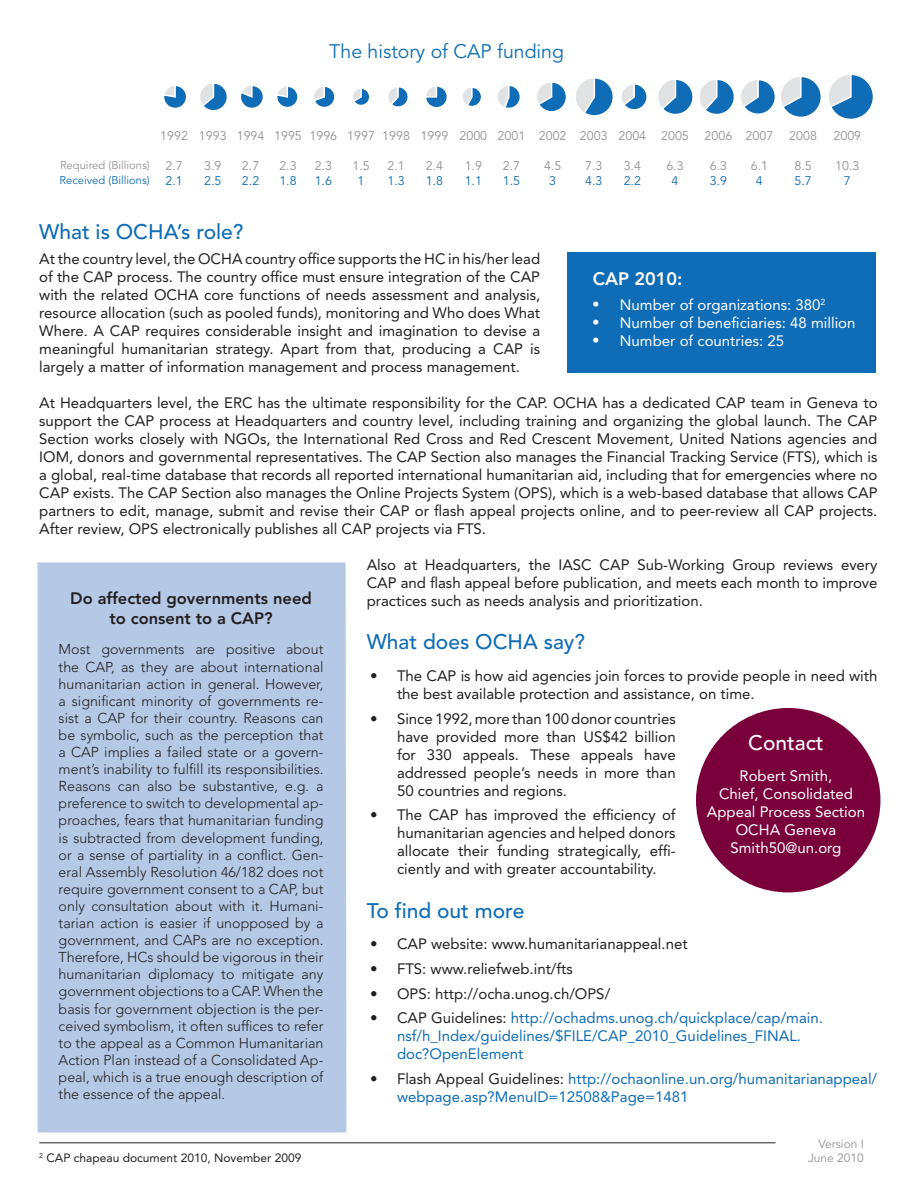
<style>
.page{position:relative;width:918px;height:1188px;background:#fff}
.page>*{position:absolute;margin:0;border:0;box-sizing:border-box;transform-origin:0 0}
.t1{font:500 21px "Avenir LT Std";color:#0f6cb6}
.t2{font:500 21px "Avenir LT Std";color:#fff}
.t3{font:19.5px "Avenir LT Std";color:#0d6cb6}
.t4{font:800 18px "Avenir LT Std";color:#fff}
.t5{font:800 16.5px "Avenir LT Std";color:#231f20}
.Bullets{font:15px/18px "Avenir LT Std";color:#231f20;text-align:justify}
.Bullets-2{font:15px/18px "Avenir LT Std";color:#0f6cb6}
.t6{font:15px/18px "Avenir LT Std";color:#fff;text-align:center}
.t7{font:300 14.25px/17.1px "Avenir LT Std";color:#231f20;text-align:justify}
.t8{font:12.45px/15px "Avenir LT Std";color:#919295}
.t9{font:12px "Avenir LT Std";color:#231f20}
.t10{font:12px "Avenir LT Std";color:#919295}
.t11{font:11.25px/15px "Avenir LT Std";color:#919295}
.s1{color:#0f6cb6}
.s2{color:#231f20}
.s3{font-family:"Times";font-size:18px}
</style>
<div class="page">
<div style="left:38px;top:562px;width:308px;height:570px;background:#b5c9e7"></div>
<div style="left:696px;top:708px;width:184px;height:184px;background:#7a003b;border-radius:50%"></div>
<svg style="left:164px;top:86px;width:22px;height:22px"></svg>
<svg style="left:200px;top:83px;width:27px;height:27px"></svg>
<svg style="left:241px;top:86px;width:22px;height:22px"></svg>
<svg style="left:277px;top:87px;width:21px;height:20px"></svg>
<svg style="left:314px;top:87px;width:21px;height:20px"></svg>
<svg style="left:353px;top:89px;width:16px;height:16px"></svg>
<svg style="left:388px;top:87px;width:20px;height:20px"></svg>
<svg style="left:426px;top:87px;width:21px;height:20px"></svg>
<svg style="left:463px;top:88px;width:18px;height:18px"></svg>
<svg style="left:498px;top:86px;width:22px;height:22px"></svg>
<svg style="left:537px;top:78px;width:110px;height:38px"></svg>
<svg style="left:658px;top:75px;width:215px;height:44px"></svg>
<div style="left:567px;top:252px;width:309px;height:121px;background:#0f6cb6"></div>
<hr style="left:39px;top:1143px;width:736px;height:1px;background:#231f20">
<p class="t3" style="left:329px;top:40px;width:236px">The history of CAP funding</p>
<p class="t11" style="left:60px;top:158px;width:92px">Required (Billions)<br><span class="s1">Received (Billions)</span></p>
<p class="t8" style="left:160px;top:128px;width:29px">1992</p>
<p class="t8" style="left:165px;top:158px;width:19px">2.7<br><span class="s1">2.1</span></p>
<p class="t8" style="left:199px;top:128px;width:29px">1993</p>
<p class="t8" style="left:204px;top:158px;width:19px">3.9<br><span class="s1">2.5</span></p>
<p class="t8" style="left:237px;top:128px;width:29px">1994</p>
<p class="t8" style="left:242px;top:158px;width:19px">2.7<br><span class="s1">2.2</span></p>
<p class="t8" style="left:274px;top:128px;width:29px">1995</p>
<p class="t8" style="left:279px;top:158px;width:19px">2.3<br><span class="s1">1.8</span></p>
<p class="t8" style="left:310px;top:128px;width:29px">1996</p>
<p class="t8" style="left:315px;top:158px;width:19px">2.3<br><span class="s1">1.6</span></p>
<p class="t8" style="left:347px;top:128px;width:29px">1997</p>
<p class="t8" style="left:352px;top:158px;width:19px;text-align:center">1.5<br><span class="s1">1</span></p>
<p class="t8" style="left:382px;top:128px;width:29px">1998</p>
<p class="t8" style="left:387px;top:158px;width:19px">2.1<br><span class="s1">1.3</span></p>
<p class="t8" style="left:421px;top:128px;width:29px">1999</p>
<p class="t8" style="left:426px;top:158px;width:19px">2.4<br><span class="s1">1.8</span></p>
<p class="t8" style="left:459px;top:128px;width:29px">2000</p>
<p class="t8" style="left:465px;top:158px;width:19px">1.9<br><span class="s1">1.1</span></p>
<p class="t8" style="left:498px;top:128px;width:29px">2001</p>
<p class="t8" style="left:503px;top:158px;width:19px">2.7<br><span class="s1">1.5</span></p>
<p class="t8" style="left:539px;top:128px;width:29px">2002</p>
<p class="t8" style="left:544px;top:158px;width:19px;text-align:center">4.5<br><span class="s1">3</span></p>
<p class="t8" style="left:580px;top:128px;width:29px">2003</p>
<p class="t8" style="left:585px;top:158px;width:19px">7.3<br><span class="s1">4.3</span></p>
<p class="t8" style="left:618px;top:128px;width:29px">2004</p>
<p class="t8" style="left:624px;top:158px;width:19px">3.4<br><span class="s1">2.2</span></p>
<p class="t8" style="left:661px;top:128px;width:29px">2005</p>
<p class="t8" style="left:666px;top:158px;width:19px;text-align:center">6.3<br><span class="s1">4</span></p>
<p class="t8" style="left:705px;top:128px;width:29px">2006</p>
<p class="t8" style="left:710px;top:158px;width:19px">6.3<br><span class="s1">3.9</span></p>
<p class="t8" style="left:746px;top:128px;width:29px">2007</p>
<p class="t8" style="left:751px;top:158px;width:19px;text-align:center">6.1<br><span class="s1">4</span></p>
<p class="t8" style="left:789px;top:128px;width:29px">2008</p>
<p class="t8" style="left:794px;top:158px;width:19px">8.5<br><span class="s1">5.7</span></p>
<p class="t8" style="left:833px;top:128px;width:29px">2009</p>
<p class="t8" style="left:835px;top:158px;width:26px;text-align:center">10.3<br><span class="s1">7</span></p>
<p class="t1" style="left:39px;top:220px;width:206px">What is OCHA’s role?</p>
<p class="Bullets" style="left:39px;top:250px;width:502px">At the country level, the OCHA country office supports the HC in his/her lead of the CAP process. The country office must ensure integration of the CAP with the related OCHA core functions of needs assessment and analysis, resource allocation (such as pooled funds), monitoring and Who does What Where. A CAP requires considerable insight and imagination to devise a meaningful humanitarian strategy. Apart from that, producing a CAP is largely a matter of information management and process management.</p>
<p class="Bullets" style="left:39px;top:394px;width:840px">At Headquarters level, the ERC has the ultimate responsibility for the CAP. OCHA has a dedicated CAP team in Geneva to support the CAP process at Headquarters and country level, including training and organizing the global launch. The CAP Section works closely with NGOs, the International Red Cross and Red Crescent Movement, United Nations agencies and IOM, donors and governmental representatives. The CAP Section also manages the Financial Tracking Service (FTS), which is a global, real-time database that records all reported international humanitarian aid, including that for emergencies where no CAP exists. The CAP Section also manages the Online Projects System (OPS), which is a web-based database that allows CAP partners to edit, manage, submit and revise their CAP or flash appeal projects online, and to peer-review all CAP projects.<br>After review, OPS electronically publishes all CAP projects via FTS.</p>
<p class="Bullets" style="left:367px;top:556px;width:512px">Also at Headquarters, the IASC CAP Sub-Working Group reviews every CAP and flash appeal before publication, and meets each month to improve practices such as needs analysis and prioritization.</p>
<p class="t1" style="left:367px;top:630px;width:220px">What does OCHA say?</p>
<p class="Bullets" style="left:397px;top:667px;width:482px;text-indent:-27px">• The CAP is how aid agencies join forces to provide people in need with the best available protection and assistance, on time.</p>
<p class="Bullets" style="left:397px;top:709px;width:280px;text-indent:-27px">• Since 1992, more than 100 donor countries have provided more than US$42 billion for 330 appeals. These appeals have addressed people’s needs in more than 50 countries and regions.</p>
<p class="Bullets" style="left:397px;top:806px;width:280px;text-indent:-27px">• The CAP has improved the efficiency of humanitarian agencies and helped donors allocate their funding strategically, effi&shy;ciently and with greater accountability.</p>
<p class="t1" style="left:367px;top:898px;width:159px">To find out more</p>
<p class="Bullets" style="left:370px;top:935px;width:319px">• CAP website: www.humanitarianappeal.net</p>
<p class="Bullets" style="left:370px;top:960px;width:204px">• FTS: www.reliefweb.int/fts</p>
<p class="Bullets" style="left:370px;top:984px;width:242px">• OPS: http://ocha.unog.ch/OPS/</p>
<p class="Bullets-2" style="left:397px;top:1009px;width:427px;text-indent:-27px"><span class="s2">• CAP Guidelines:</span> http://ochadms.unog.ch/quickplace/cap/main. nsf/h_Index/guidelines/$FILE/CAP_2010_Guidelines_FINAL. doc?OpenElement</p>
<p class="Bullets-2" style="left:397px;top:1070px;width:482px;text-indent:-27px"><span class="s2">• Flash Appeal Guidelines:</span> http://ochaonline.un.org/humanitarianappeal/ webpage.asp?MenuID=12508&amp;Page=1481</p>
<p class="t4" style="left:593px;top:268px;width:91px">CAP 2010:</p>
<p class="t6" style="left:593px;top:296px;width:234px"><span class="s3">•</span> Number of organizations: 380<sup>2</sup></p>
<p class="t6" style="left:593px;top:314px;width:264px"><span class="s3">•</span> Number of beneficiaries: 48 million</p>
<p class="t6" style="left:593px;top:332px;width:193px"><span class="s3">•</span> Number of countries: 25</p>
<p class="t5" style="left:70px;top:589px;width:243px">Do affected governments need</p>
<p class="t5" style="left:109px;top:608px;width:165px">to consent to a CAP?</p>
<p class="t7" style="left:59px;top:641px;width:266px">Most governments are positive about the CAP, as they are about international humanitarian action in general. However, a significant minority of governments re&shy;sist a CAP for their country. Reasons can be symbolic, such as the perception that a CAP implies a failed state or a govern&shy;ment’s inability to fulfill its responsibilities.<br>Reasons can also be substantive, e.g. a preference to switch to developmental ap&shy;proaches, fears that humanitarian funding is subtracted from development funding, or a sense of partiality in a conflict. Gen&shy;eral Assembly Resolution 46/182 does not require government consent to a CAP, but only consultation about with it. Humani&shy;tarian action is easier if unopposed by a government, and CAPs are no exception.<br>Therefore, HCs should be vigorous in their humanitarian diplomacy to mitigate any government objections to a CAP. When the basis for government objection is the per&shy;ceived symbolism, it often suffices to refer to the appeal as a Common Humanitarian Action Plan instead of a Consolidated Ap&shy;peal, which is a true enough description of the essence of the appeal.</p>
<p class="t2" style="left:748px;top:730px;width:77px">Contact</p>
<p class="t6" style="left:740px;top:767px;width:94px">Robert Smith,</p>
<p class="t6" style="left:707px;top:785px;width:160px">Chief, Consolidated<br>Appeal Process Section</p>
<p class="t6" style="left:736px;top:821px;width:102px">OCHA Geneva</p>
<p class="t6" style="left:730px;top:839px;width:112px">Smith50@un.org</p>
<p class="t9" style="left:39px;top:1151px;width:264px"><sup>2</sup> CAP chapeau document 2010, November 2009</p>
<p class="t10" style="left:818px;top:1137px;width:47px">Version I</p>
<p class="t10" style="left:808px;top:1151px;width:57px">June 2010</p>
</div>
